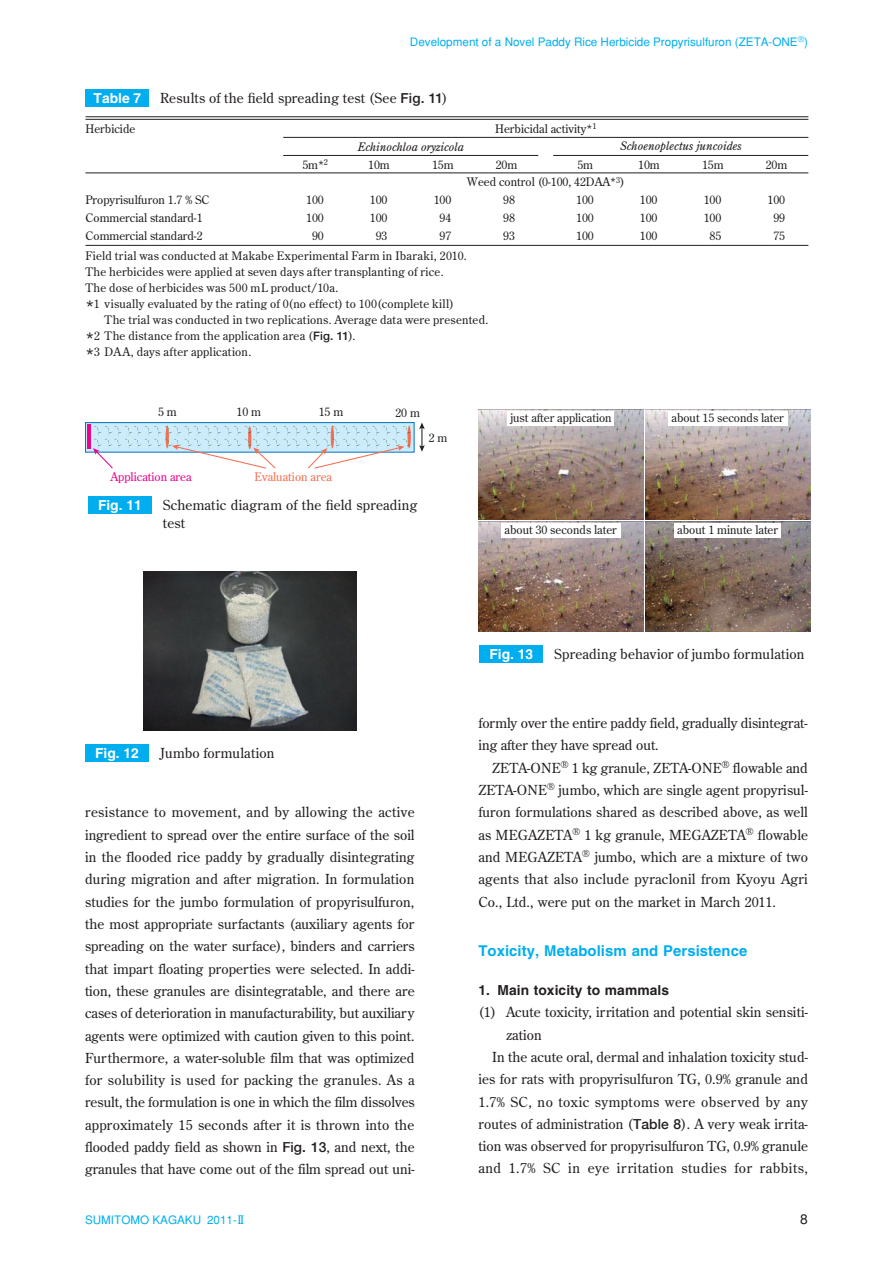
<style>
.page{position:relative;width:893px;height:1263px;background:#fff}
.page>*{position:absolute;margin:0;border:0;box-sizing:border-box;transform-origin:0 0}
.t1{font:700 14.85px "Helvetica";letter-spacing:.005em;color:#00aeef}
.t2{font:13.8px/22.4px "Century Old Style Std";letter-spacing:.005em;color:#231f20}
.t3{font:13.8px "Century Old Style Std";letter-spacing:.035em;color:#231f20}
.t4{font:13.8px "Century Old Style Std";letter-spacing:.03em;color:#231f20}
.t5{font:700 13.8px "Helvetica";color:#fff}
.t6{font:700 13.8px "Helvetica";letter-spacing:.005em;color:#231f20}
.t7{font:13.8px "Helvetica";color:#231f20}
.t8{font:11.7px/18px "Century Old Style Std";letter-spacing:.01em;color:#231f20;text-align:center}
.t9{font:11.7px "Helvetica";color:#00aeef}
.t10{font:italic 11.7px "Century Old Style Std";color:#231f20}
.t11{font:11.7px "Century Old Style Std";color:#ed028c}
.t12{font:11.7px "Century Old Style Std";color:#f36f51}
.t13{font:8.25px "Century Old Style Std";color:#231f20}
.s1{font-family:"Helvetica Neue";font-weight:500}
.s2{font-size:17.55px}
.s3{font-family:"Century Old Style Std"}
</style>
<div class="page">
<div style="left:88px;top:496px;width:64px;height:17px;background:#00aeef"></div>
<div style="left:85px;top:423px;width:329px;height:29px;background:#ccecfb"></div>
<div style="left:85px;top:422px;width:330px;height:31px;border:1px solid #0072bc"></div>
<hr style="left:166px;top:425px;width:3px;height:23px;background:#f36f51;border-radius:50%">
<hr style="left:331px;top:425px;width:3px;height:23px;background:#f36f51;border-radius:50%">
<hr style="left:408px;top:425px;width:3px;height:23px;background:#f36f51;border-radius:50%">
<hr style="left:88px;top:425px;width:3px;height:24px;background:#ed028c">
<svg style="left:419px;top:422px;width:6px;height:30px"></svg>
<svg style="left:93px;top:426px;width:318px;height:43px"></svg>
<div style="left:86px;top:90px;width:63px;height:17px;background:#00aeef"></div>
<hr style="left:86px;top:116px;width:722px;height:1px;background:#231f20">
<hr style="left:86px;top:119px;width:722px;height:1px;background:#231f20">
<hr style="left:86px;top:245px;width:722px;height:1px;background:#231f20">
<hr style="left:86px;top:173px;width:722px;height:1px;background:#231f20">
<hr style="left:553px;top:155px;width:255px;height:1px;background:#231f20">
<hr style="left:283px;top:155px;width:255px;height:1px;background:#231f20">
<hr style="left:283px;top:137px;width:525px;height:1px;background:#231f20">
<div style="left:479px;top:646px;width:64px;height:17px;background:#00aeef"></div>
<img style="left:478px;top:409px;width:165px;height:223px">
<img style="left:645px;top:409px;width:165px;height:223px">
<div style="left:508px;top:411px;width:106px;height:14px;background:#fff"></div>
<div style="left:668px;top:411px;width:119px;height:14px;background:#fff"></div>
<div style="left:501px;top:523px;width:119px;height:14px;background:#fff"></div>
<div style="left:674px;top:523px;width:107px;height:14px;background:#fff"></div>
<div style="left:85px;top:744px;width:64px;height:17px;background:#00aeef"></div>
<img style="left:144px;top:571px;width:213px;height:160px">
<p class="t9" style="left:410px;top:37px;width:399px">Development of a Novel Paddy Rice Herbicide Propyrisulfuron (ZETA-ONE<sup>®</sup>)</p>
<p class="t5" style="left:94px;top:93px;width:49px">Table 7</p>
<p class="t2" style="left:160px;top:88px;width:289px">Results of the field spreading test (See <span class="s1">Fig. 11</span>)</p>
<p class="t8" style="left:86px;top:120px;width:51px">Herbicide</p>
<p class="t13" style="left:592px;top:122px;width:6px">1</p>
<p class="t8" style="left:495px;top:120px;width:99px">Herbicidal activity*</p>
<p class="t10" style="left:358px;top:141px;width:108px">Echinochloa oryzicola</p>
<p class="t10" style="left:620px;top:141px;width:123px">Schoenoplectus juncoides</p>
<p class="t8" style="left:302px;top:156px;width:27px">5m*<sup>2</sup></p>
<p class="t8" style="left:496px;top:156px;width:23px">20m</p>
<p class="t8" style="left:432px;top:156px;width:23px">15m</p>
<p class="t8" style="left:368px;top:156px;width:23px">10m</p>
<p class="t8" style="left:577px;top:156px;width:17px">5m</p>
<p class="t8" style="left:638px;top:156px;width:23px">10m</p>
<p class="t8" style="left:702px;top:156px;width:23px">15m</p>
<p class="t8" style="left:766px;top:156px;width:23px">20m</p>
<p class="t8" style="left:467px;top:174px;width:159px">Weed control (0-100, 42DAA*<sup>3</sup>)</p>
<p class="t8" style="left:86px;top:192px;width:126px;text-align:left">Propyrisulfuron 1.7 % SC<br>Commercial standard-1<br>Commercial standard-2</p>
<p class="t8" style="left:704px;top:192px;width:19px">100<br>100<br>85</p>
<p class="t8" style="left:767px;top:192px;width:19px">100<br>99<br>75</p>
<p class="t8" style="left:306px;top:192px;width:19px">100<br>100<br>90</p>
<p class="t8" style="left:503px;top:192px;width:13px;text-align:justify">98<br>98<br>93</p>
<p class="t8" style="left:434px;top:192px;width:19px">100<br>94<br>97</p>
<p class="t8" style="left:576px;top:192px;width:19px;text-align:justify">100<br>100<br>100</p>
<p class="t8" style="left:640px;top:192px;width:19px;text-align:justify">100<br>100<br>100</p>
<p class="t8" style="left:370px;top:192px;width:19px">100<br>100<br>93</p>
<p class="t8" style="left:86px;top:248px;width:383px;line-height:15.9px;text-align:left">Field trial was conducted at Makabe Experimental Farm in Ibaraki, 2010.<br>The herbicides were applied at seven days after transplanting of rice.<br>The dose of herbicides was 500 mL product/10a.<br><span class="s2">*</span>1 visually evaluated by the rating of 0(no effect) to 100(complete kill)</p>
<p class="t8" style="left:86px;top:312px;width:404px;line-height:15.9px;text-align:left;text-indent:19px">The trial was conducted in two replications. Average data were presented. <span class="s2">*</span>2 The distance from the application area (<span class="s1">Fig. 11</span>).<br><span class="s2">*</span>3 DAA, days after application.</p>
<p class="t8" style="left:158px;top:403px;width:20px">5 m</p>
<p class="t8" style="left:237px;top:404px;width:26px">10 m</p>
<p class="t8" style="left:319px;top:404px;width:26px">15 m</p>
<p class="t8" style="left:395px;top:404px;width:26px">20 m</p>
<p class="t8" style="left:429px;top:429px;width:20px">2 m</p>
<p class="t11" style="left:111px;top:471px;width:83px">Application area</p>
<p class="t12" style="left:254px;top:471px;width:79px">Evaluation area</p>
<p class="t5" style="left:98px;top:500px;width:45px">Fig. 11</p>
<p class="t2" style="left:163px;top:497px;width:256px;line-height:18.1px">Schematic diagram of the field spreading test</p>
<p class="t8" style="left:510px;top:409px;width:103px">just after application</p>
<p class="t8" style="left:671px;top:409px;width:114px">about 15 seconds later</p>
<p class="t8" style="left:504px;top:522px;width:114px">about 30 seconds later</p>
<p class="t8" style="left:677px;top:522px;width:102px">about 1 minute later</p>
<p class="t5" style="left:95px;top:748px;width:45px">Fig. 12</p>
<p class="t2" style="left:160px;top:743px;width:116px">Jumbo formulation</p>
<p class="t2" style="left:85px;top:802px;width:331px;text-align:justify">resistance to movement, and by allowing the active ingredient to spread over the entire surface of the soil in the flooded rice paddy by gradually disintegrating during migration and after migration. In formulation studies for the jumbo formulation of propyrisulfuron, the most appropriate surfactants (auxiliary agents for spreading on the water surface), binders and carriers that impart floating properties were selected. In addi&shy;tion, these granules are disintegratable, and there are cases of deterioration in manufacturability, but auxiliary agents were optimized with caution given to this point.<br>Furthermore, a water-soluble film that was optimized for solubility is used for packing the granules. As a result, the formulation is one in which the film dissolves approximately 15 seconds after it is thrown into the flooded paddy field as shown in <span class="s1">Fig. 13</span>, and next, the granules that have come out of the film spread out uni-</p>
<p class="t5" style="left:489px;top:649px;width:45px">Fig. 13</p>
<p class="t2" style="left:554px;top:644px;width:252px">Spreading behavior of jumbo formulation</p>
<p class="t2" style="left:478px;top:713px;width:331px">formly over the entire paddy field, gradually disintegrat&shy;ing after they have spread out.</p>
<p class="t2" style="left:478px;top:757px;width:331px;text-align:justify;text-indent:14px">ZETA-ONE<sup>®</sup> 1 kg granule, ZETA-ONE<sup>®</sup> flowable and ZETA-ONE<sup>®</sup> jumbo, which are single agent propyrisul&shy;furon formulations shared as described above, as well as MEGAZETA<sup>®</sup> 1 kg granule, MEGAZETA<sup>®</sup> flowable and MEGAZETA<sup>®</sup> jumbo, which are a mixture of two agents that also include pyraclonil from Kyoyu Agri Co., Ltd., were put on the market in March 2011.</p>
<p class="t1" style="left:478px;top:945px;width:270px">Toxicity, Metabolism and Persistence</p>
<p class="t6" style="left:478px;top:985px;width:192px">1. Main toxicity to mammals</p>
<p class="t2" style="left:478px;top:1002px;width:331px">(1) Acute toxicity, irritation and potential skin sensiti-</p>
<p class="t2" style="left:506px;top:1024px;width:37px">zation</p>
<p class="t2" style="left:492px;top:1046px;width:317px">In the acute oral, dermal and inhalation toxicity stud-</p>
<p class="t2" style="left:478px;top:1069px;width:331px">ies for rats with propyrisulfuron TG, 0.9% granule and</p>
<p class="t4" style="left:478px;top:1096px;width:331px">1.7% SC, no toxic symptoms were observed by any</p>
<p class="t2" style="left:478px;top:1113px;width:331px">routes of administration (<span class="s1">Table 8</span>). A very weak irrita-</p>
<p class="t2" style="left:478px;top:1136px;width:331px">tion was observed for propyrisulfuron TG, 0.9% granule</p>
<p class="t3" style="left:478px;top:1163px;width:331px">and 1.7% SC in eye irritation studies for rabbits,</p>
<p class="t9" style="left:85px;top:1215px;width:161px">SUMITOMO KAGAKU 2011-<span class="s3">II</span></p>
<p class="t7" style="left:800px;top:1214px;width:9px">8</p>
</div>
